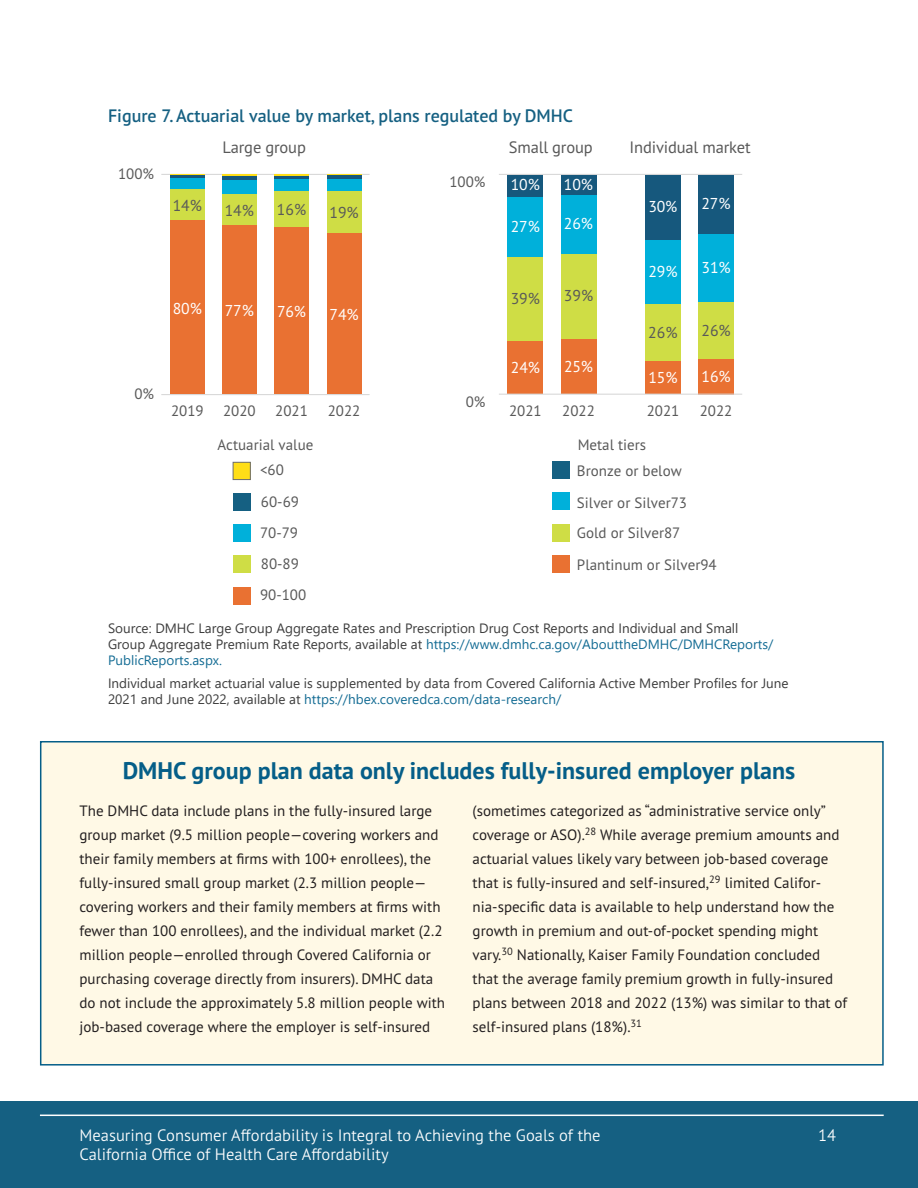
<style>
.page{position:relative;width:918px;height:1188px;background:#fff}
.page>*{position:absolute;margin:0;border:0;box-sizing:border-box;transform-origin:0 0}
.t1{font:700 24px "PT Sans Pro";color:#055e88}
.figure_title{font:600 18px "PT Sans Pro";color:#156082}
.t2{font:300 16.5px "PT Sans Pro";color:#fff}
.t3{font:16.5px "PT Sans Pro";letter-spacing:-.01em;color:#595959}
.t4{font:15.75px "PT Sans Pro";letter-spacing:-.01em;color:#fff}
.t5{font:15.75px "PT Sans Pro";color:#595959}
.t6{font:15px/24px "PT Sans Pro";color:#231f20}
.t7{font:15px/31.2px "PT Sans Pro";color:#595959}
.source_info{font:13.5px/16.2px "Segoe UI";color:#3d3d3d}
.s1{color:#146c94}
</style>
<div class="page">
<div style="left:0;top:1102px;width:918px;height:86px;background:#156082"></div>
<hr style="left:40px;top:1115px;width:844px;height:1px;background:#fff">
<div style="left:40px;top:741px;width:844px;height:325px;background:#fff9e6;border:2px solid #055e88"></div>
<hr style="left:161px;top:174px;width:209px;height:1px;background:#d9d9d9">
<div style="left:170px;top:219px;width:35px;height:176px;background:#e97132"></div>
<div style="left:327px;top:233px;width:34px;height:162px;background:#e97132"></div>
<div style="left:274px;top:226px;width:35px;height:169px;background:#e97132"></div>
<div style="left:222px;top:225px;width:35px;height:170px;background:#e97132"></div>
<div style="left:327px;top:190px;width:34px;height:43px;background:#cfdd45"></div>
<div style="left:274px;top:190px;width:35px;height:36px;background:#cfdd45"></div>
<div style="left:222px;top:194px;width:35px;height:31px;background:#cfdd45"></div>
<div style="left:170px;top:189px;width:35px;height:30px;background:#cfdd45"></div>
<div style="left:327px;top:179px;width:34px;height:11px;background:#00b0da"></div>
<div style="left:274px;top:179px;width:35px;height:11px;background:#00b0da"></div>
<div style="left:222px;top:180px;width:35px;height:14px;background:#00b0da"></div>
<div style="left:170px;top:178px;width:35px;height:11px;background:#00b0da"></div>
<div style="left:327px;top:174px;width:34px;height:5px;background:#16587d"></div>
<hr style="left:274px;top:176px;width:35px;height:3px;background:#16587d">
<hr style="left:222px;top:176px;width:35px;height:4px;background:#16587d">
<hr style="left:170px;top:174px;width:35px;height:4px;background:#16587d">
<hr style="left:222px;top:174px;width:35px;height:2px;background:#ffde17">
<hr style="left:274px;top:174px;width:35px;height:2px;background:#ffde17">
<hr style="left:170px;top:174px;width:35px;height:1px;background:#ffde17">
<hr style="left:327px;top:174px;width:34px;height:1px;background:#ffde17">
<hr style="left:161px;top:394px;width:209px;height:1px;background:#d9d9d9">
<div style="left:508px;top:341px;width:35px;height:53px;background:#e97132"></div>
<div style="left:698px;top:359px;width:36px;height:35px;background:#e97132"></div>
<div style="left:645px;top:361px;width:36px;height:33px;background:#e97132"></div>
<div style="left:561px;top:339px;width:35px;height:55px;background:#e97132"></div>
<div style="left:698px;top:302px;width:36px;height:57px;background:#cfdd45"></div>
<div style="left:645px;top:304px;width:36px;height:57px;background:#cfdd45"></div>
<div style="left:561px;top:254px;width:35px;height:85px;background:#cfdd45"></div>
<div style="left:508px;top:257px;width:35px;height:84px;background:#cfdd45"></div>
<div style="left:698px;top:234px;width:36px;height:68px;background:#00b0da"></div>
<div style="left:645px;top:240px;width:36px;height:64px;background:#00b0da"></div>
<div style="left:561px;top:195px;width:35px;height:59px;background:#00b0da"></div>
<div style="left:508px;top:197px;width:35px;height:60px;background:#00b0da"></div>
<div style="left:508px;top:174px;width:35px;height:23px;background:#16587d"></div>
<div style="left:561px;top:174px;width:35px;height:21px;background:#16587d"></div>
<div style="left:645px;top:174px;width:36px;height:66px;background:#16587d"></div>
<div style="left:698px;top:174px;width:36px;height:60px;background:#16587d"></div>
<hr style="left:499px;top:174px;width:243px;height:1px;background:#d9d9d9">
<hr style="left:499px;top:394px;width:243px;height:1px;background:#d9d9d9">
<div style="left:233px;top:587px;width:17px;height:17px;background:#e97132"></div>
<div style="left:233px;top:462px;width:17px;height:18px;background:#ffde17"></div>
<div style="left:233px;top:462px;width:18px;height:18px;border:1px solid #6d6e71"></div>
<div style="left:233px;top:556px;width:17px;height:17px;background:#cfdd45"></div>
<div style="left:233px;top:525px;width:17px;height:17px;background:#00b0da"></div>
<div style="left:233px;top:493px;width:17px;height:18px;background:#156082"></div>
<div style="left:553px;top:555px;width:17px;height:17px;background:#e97132"></div>
<div style="left:553px;top:524px;width:17px;height:17px;background:#cfdd45"></div>
<div style="left:553px;top:493px;width:17px;height:17px;background:#00b0da"></div>
<div style="left:553px;top:462px;width:17px;height:17px;background:#156082"></div>
<p class="figure_title" style="left:108px;top:104px;width:467px">Figure 7. Actuarial value by market, plans regulated by DMHC</p>
<p class="t7" style="left:118px;top:158px;width:38px">100%</p>
<p class="t3" style="left:223px;top:137px;width:85px">Large group</p>
<p class="t5" style="left:173px;top:195px;width:31px">14%</p>
<p class="t5" style="left:225px;top:200px;width:31px">14%</p>
<p class="t5" style="left:277px;top:199px;width:31px">16%</p>
<p class="t5" style="left:329px;top:202px;width:31px">19%</p>
<p class="t4" style="left:173px;top:298px;width:31px">80%</p>
<p class="t4" style="left:225px;top:301px;width:31px">77%</p>
<p class="t4" style="left:277px;top:301px;width:31px">76%</p>
<p class="t4" style="left:330px;top:304px;width:31px">74%</p>
<p class="t7" style="left:134px;top:378px;width:21px">0%</p>
<p class="t7" style="left:171px;top:395px;width:34px">2019</p>
<p class="t7" style="left:223px;top:395px;width:34px">2020</p>
<p class="t7" style="left:275px;top:395px;width:34px">2021</p>
<p class="t7" style="left:328px;top:395px;width:34px">2022</p>
<p class="t7" style="left:218px;top:429px;width:97px">Actuarial value</p>
<p class="t7" style="left:260px;top:454px;width:25px">&lt;60</p>
<p class="t7" style="left:261px;top:485px;width:40px">60-69</p>
<p class="t7" style="left:260px;top:517px;width:40px">70-79</p>
<p class="t7" style="left:261px;top:548px;width:40px">80-89</p>
<p class="t7" style="left:260px;top:579px;width:48px">90-100</p>
<p class="t7" style="left:450px;top:166px;width:38px">100%</p>
<p class="t7" style="left:466px;top:386px;width:21px">0%</p>
<p class="t3" style="left:509px;top:137px;width:85px">Small group</p>
<p class="t3" style="left:630px;top:137px;width:123px">Individual market</p>
<p class="t4" style="left:511px;top:175px;width:31px">10%</p>
<p class="t4" style="left:564px;top:174px;width:31px">10%</p>
<p class="t4" style="left:511px;top:216px;width:31px">27%</p>
<p class="t4" style="left:564px;top:214px;width:31px">26%</p>
<p class="t5" style="left:511px;top:288px;width:31px">39%</p>
<p class="t5" style="left:564px;top:285px;width:31px">39%</p>
<p class="t4" style="left:511px;top:357px;width:31px">24%</p>
<p class="t4" style="left:564px;top:356px;width:31px">25%</p>
<p class="t4" style="left:648px;top:197px;width:31px">30%</p>
<p class="t4" style="left:702px;top:193px;width:31px">27%</p>
<p class="t4" style="left:648px;top:262px;width:31px">29%</p>
<p class="t4" style="left:702px;top:257px;width:31px">31%</p>
<p class="t5" style="left:648px;top:322px;width:31px">26%</p>
<p class="t5" style="left:701px;top:320px;width:31px">26%</p>
<p class="t4" style="left:648px;top:367px;width:31px">15%</p>
<p class="t4" style="left:702px;top:366px;width:31px">16%</p>
<p class="t7" style="left:509px;top:395px;width:34px">2021</p>
<p class="t7" style="left:562px;top:395px;width:34px">2022</p>
<p class="t7" style="left:647px;top:395px;width:34px">2021</p>
<p class="t7" style="left:700px;top:395px;width:34px">2022</p>
<p class="t7" style="left:578px;top:429px;width:70px">Metal tiers</p>
<p class="t7" style="left:577px;top:455px;width:141px">Bronze or below<br>Silver or Silver73<br>Gold or Silver87<br>Plantinum or Silver94</p>
<p class="source_info" style="left:108px;top:619px;width:667px">Source: DMHC Large Group Aggregate Rates and Prescription Drug Cost Reports and Individual and Small<br>Group Aggregate Premium Rate Reports, available at <span class="s1">https://www.dmhc.ca.gov/AbouttheDMHC/DMHCReports/<br>PublicReports.aspx.</span></p>
<p class="source_info" style="left:108px;top:674px;width:682px">Individual market actuarial value is supplemented by data from Covered California Active Member Profiles for June<br>2021 and June 2022, available at <span class="s1">https://hbex.coveredca.com/data-research/</span></p>
<p class="t1" style="left:123px;top:755px;width:674px">DMHC group plan data only includes fully-insured employer plans</p>
<p class="t6" style="left:80px;top:798px;width:367px">The DMHC data include plans in the fully-insured large group market (9.5 million people—covering workers and their family members at firms with 100+ enrollees), the fully-insured small group market (2.3 million people— covering workers and their family members at firms with fewer than 100 enrollees), and the individual market (2.2 million people—enrolled through Covered California or purchasing coverage directly from insurers). DMHC data do not include the approximately 5.8 million people with job-based coverage where the employer is self-insured</p>
<p class="t6" style="left:473px;top:798px;width:376px">(sometimes categorized as “administrative service only” coverage or ASO).<sup>28</sup> While average premium amounts and actuarial values likely vary between job-based coverage that is fully-insured and self-insured,<sup>29</sup> limited Califor&shy;nia-specific data is available to help understand how the growth in premium and out-of-pocket spending might vary.<sup>30</sup> Nationally, Kaiser Family Foundation concluded that the average family premium growth in fully-insured plans between 2018 and 2022 (13%) was similar to that of self-insured plans (18%).<sup>31</sup></p>
<p class="t2" style="left:80px;top:1124px;width:523px">Measuring Consumer Affordability is Integral to Achieving the Goals of the</p>
<p class="t2" style="left:818px;top:1124px;width:19px">14</p>
<p class="t2" style="left:80px;top:1144px;width:311px">California Office of Health Care Affordability</p>
</div>
